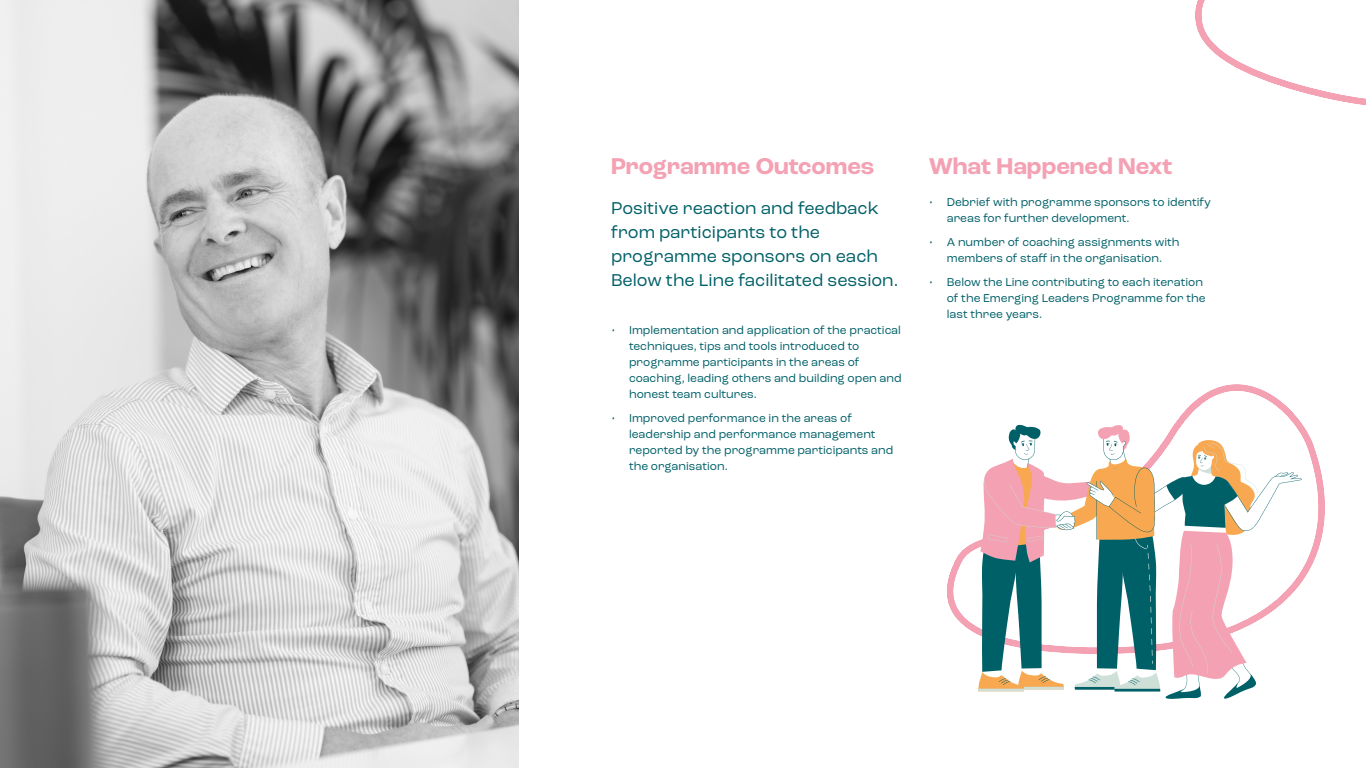
<style>
.page{position:relative;width:1366px;height:768px;background:#fff}
.page>*{position:absolute;margin:0;border:0;box-sizing:border-box;transform-origin:0 0}
.t1{font:700 24px "Roc Grotesk";color:#f3a1b3}
.t2{font:18px/24px "Roc Grotesk";color:#006068}
.t3{font:12px/16px "Roc Grotesk";color:#006068}
</style>
<div class="page">
<svg style="left:947px;top:384px;width:378px;height:250px"></svg>
<svg style="left:1195px;top:0;width:171px;height:105px"></svg>
<svg style="left:976px;top:425px;width:327px;height:274px"></svg>
<img style="left:0;top:0;width:518px;height:768px">
<h1 class="t1" style="left:611px;top:151px;width:265px">Programme Outcomes</h1>
<h2 class="t2" style="left:611px;top:196px;width:289px">Positive reaction and feedback from participants to the programme sponsors on each<br>Below the Line facilitated session.</h2>
<p class="t3" style="left:629px;top:322px;width:274px;text-indent:-18px">• Implementation and application of the practical techniques, tips and tools introduced to programme participants in the areas of coaching, leading others and building open and honest team cultures.</p>
<p class="t3" style="left:629px;top:410px;width:266px;text-indent:-18px">• Improved performance in the areas of leadership and performance management reported by the programme participants and the organisation.</p>
<h1 class="t1" style="left:929px;top:151px;width:245px">What Happened Next</h1>
<p class="t3" style="left:947px;top:194px;width:266px;text-indent:-18px">• Debrief with programme sponsors to identify areas for further development.</p>
<p class="t3" style="left:929px;top:234px;width:252px;text-align:center">• A number of coaching assignments with members of staff in the organisation.</p>
<p class="t3" style="left:947px;top:274px;width:260px;text-indent:-18px">• Below the Line contributing to each iteration of the Emerging Leaders Programme for the last three years.</p>
</div>
